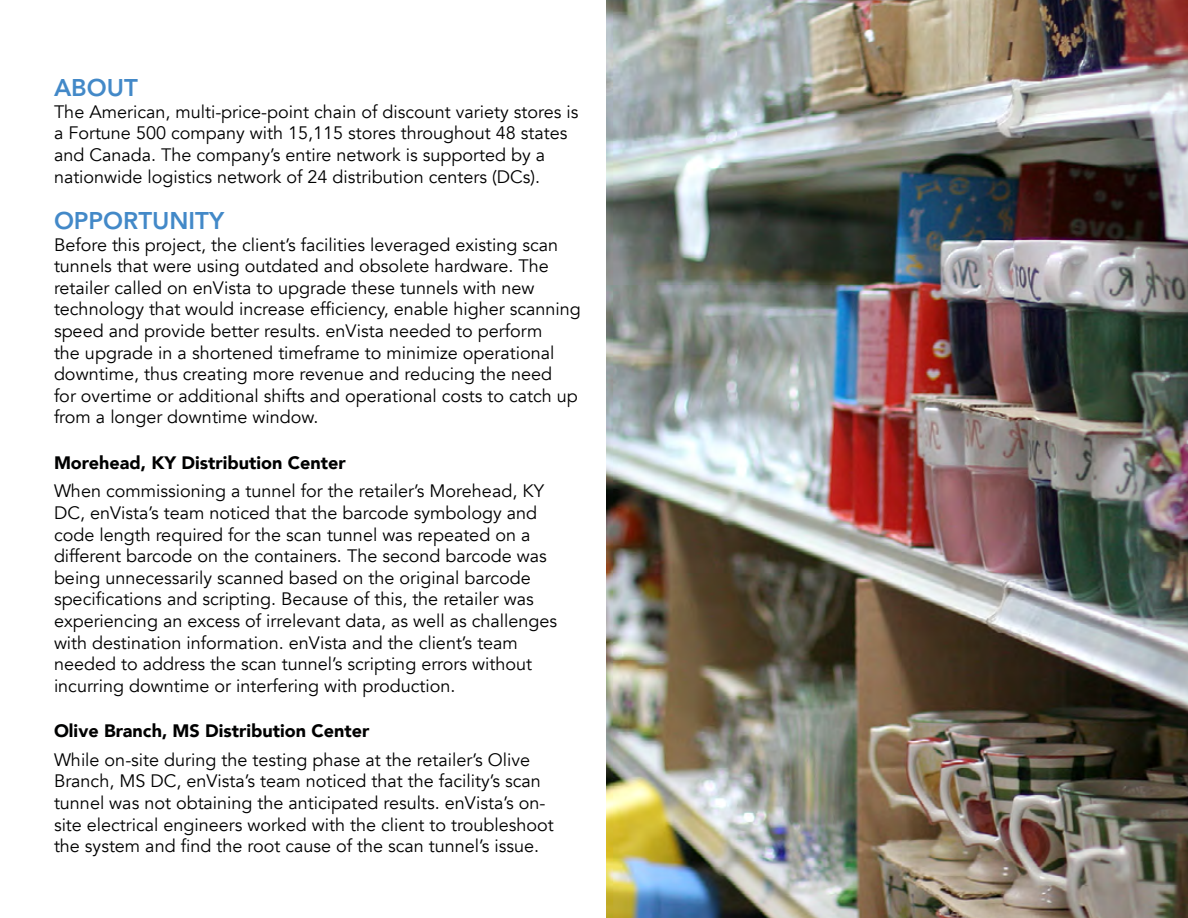
<style>
.page{position:relative;width:1188px;height:918px;background:#fff}
.page>*{position:absolute;margin:0;border:0;box-sizing:border-box;transform-origin:0 0}
.t1{font:800 24px "Avenir LT Pro";color:#4389c8}
.t2{font:18px/21.6px "Avenir";color:#000101}
.t3{font:900 18px "Avenir";color:#000101}
</style>
<div class="page">
<img style="left:606px;top:0;width:582px;height:918px">
<h1 class="t1" style="left:54px;top:74px;width:85px">ABOUT</h1>
<p class="t2" style="left:54px;top:101px;width:526px">The American, multi-price-point chain of discount variety stores is a Fortune 500 company with 15,115 stores throughout 48 states and Canada. The company’s entire network is supported by a nationwide logistics network of 24 distribution centers (DCs).</p>
<h1 class="t1" style="left:54px;top:206px;width:172px">OPPORTUNITY</h1>
<p class="t2" style="left:54px;top:234px;width:528px">Before this project, the client’s facilities leveraged existing scan tunnels that were using outdated and obsolete hardware. The retailer called on enVista to upgrade these tunnels with new technology that would increase efficiency, enable higher scanning speed and provide better results. enVista needed to perform<br>the upgrade in a shortened timeframe to minimize operational downtime, thus creating more revenue and reducing the need<br>for overtime or additional shifts and operational costs to catch up from a longer downtime window.</p>
<p class="t3" style="left:54px;top:447px;width:293px">Morehead, KY Distribution Center</p>
<p class="t2" style="left:54px;top:481px;width:505px">When commissioning a tunnel for the retailer’s Morehead, KY DC, enVista’s team noticed that the barcode symbology and code length required for the scan tunnel was repeated on a different barcode on the containers. The second barcode was being unnecessarily scanned based on the original barcode specifications and scripting. Because of this, the retailer was experiencing an excess of irrelevant data, as well as challenges with destination information. enVista and the client’s team needed to address the scan tunnel’s scripting errors without incurring downtime or interfering with production.</p>
<p class="t3" style="left:54px;top:716px;width:317px">Olive Branch, MS Distribution Center</p>
<p class="t2" style="left:54px;top:749px;width:501px">While on-site during the testing phase at the retailer’s Olive Branch, MS DC, enVista’s team noticed that the facility’s scan tunnel was not obtaining the anticipated results. enVista’s on&shy;site electrical engineers worked with the client to troubleshoot the system and find the root cause of the scan tunnel’s issue.</p>
</div>
